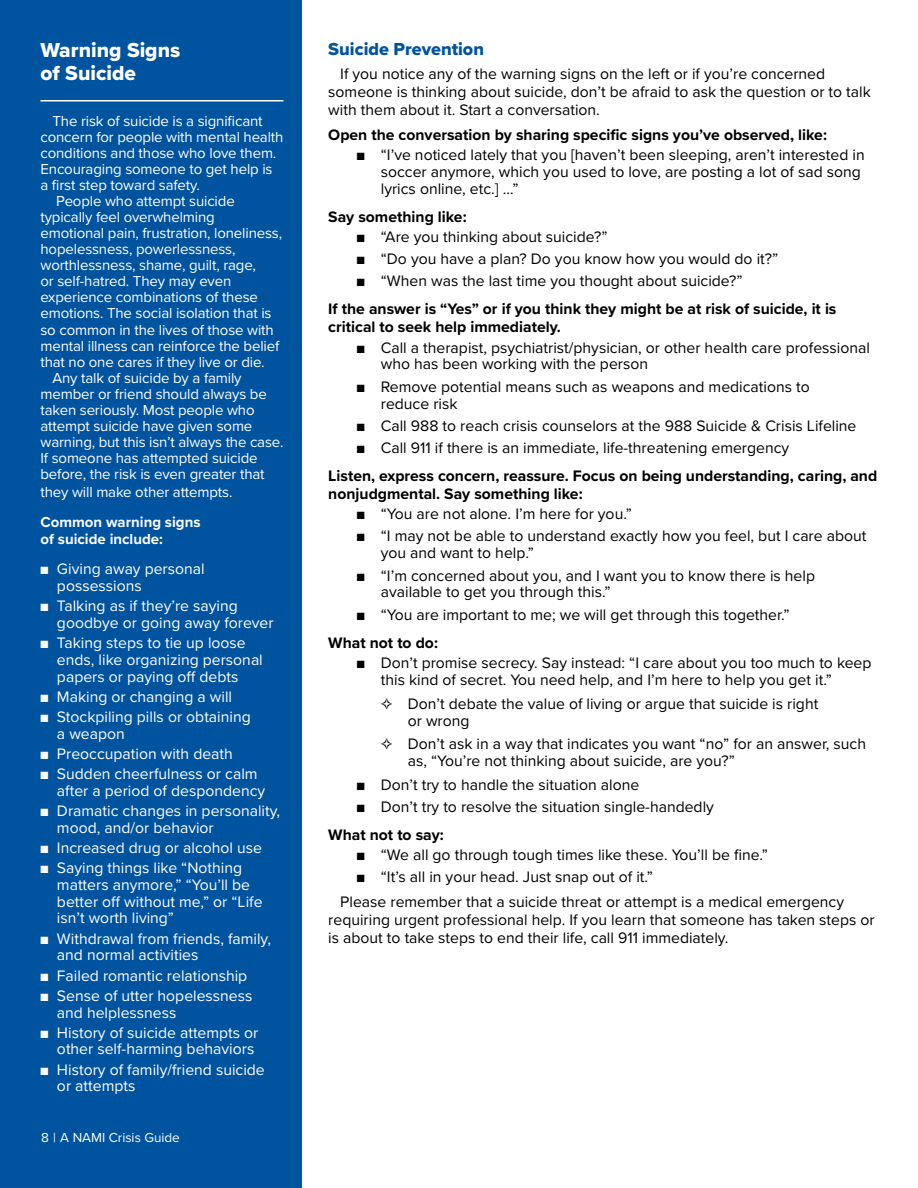
<style>
.page{position:relative;width:918px;height:1188px;background:#fff}
.page>*{position:absolute;margin:0;border:0;box-sizing:border-box;transform-origin:0 0}
.t1{font:21px/22.6px "Proxima Nova Extrabld";color:#fff}
.t2{font:18px "Proxima Nova Extrabld";color:#00539f}
.t3{font:15.75px/16.8px "Proxima Nova";color:#000}
.t4{font:15.75px/16.8px "Proxima Nova";color:#fff}
.t5{font:700 15.75px/28px "Proxima Nova";color:#000}
.t6{font:15px "Proxima Nova";letter-spacing:-.01em;color:#fff}
.t7{font:700 15px/16.8px "Proxima Nova";color:#fff}
.t8{font:13.5px "Proxima Nova";color:#fff}
.s1{font-weight:400}
.s2{font-weight:700}
</style>
<div class="page">
<div style="left:0;top:0;width:302px;height:1188px;background:#00539f"></div>
<hr style="left:40px;top:100px;width:244px;height:2px;background:#fff">
<h1 class="t1" style="left:40px;top:38px;width:141px">Warning Signs of Suicide</h1>
<p class="t6" style="left:52px;top:110px;width:212px">The risk of suicide is a significant</p>
<p class="t6" style="left:41px;top:126px;width:244px">concern for people with mental health</p>
<p class="t6" style="left:41px;top:142px;width:237px">conditions and those who love them.</p>
<p class="t6" style="left:41px;top:158px;width:234px">Encouraging someone to get help is</p>
<p class="t6" style="left:41px;top:174px;width:161px">a first step toward safety.</p>
<p class="t6" style="left:56px;top:190px;width:180px">People who attempt suicide</p>
<p class="t6" style="left:41px;top:206px;width:176px">typically feel overwhelming</p>
<p class="t6" style="left:41px;top:222px;width:243px">emotional pain, frustration, loneliness,</p>
<p class="t6" style="left:41px;top:238px;width:197px">hopelessness, powerlessness,</p>
<p class="t6" style="left:41px;top:254px;width:217px">worthlessness, shame, guilt, rage,</p>
<p class="t6" style="left:41px;top:270px;width:192px">or self-hatred. They may even</p>
<p class="t6" style="left:41px;top:286px;width:219px">experience combinations of these</p>
<p class="t6" style="left:41px;top:302px;width:233px">emotions. The social isolation that is</p>
<p class="t6" style="left:41px;top:318px;width:235px">so common in the lives of those with</p>
<p class="t6" style="left:41px;top:334px;width:240px">mental illness can reinforce the belief</p>
<p class="t6" style="left:41px;top:350px;width:226px">that no one cares if they live or die.</p>
<p class="t6" style="left:52px;top:367px;width:191px">Any talk of suicide by a family</p>
<p class="t6" style="left:41px;top:383px;width:228px">member or friend should always be</p>
<p class="t6" style="left:41px;top:399px;width:216px">taken seriously. Most people who</p>
<p class="t6" style="left:41px;top:415px;width:213px">attempt suicide have given some</p>
<p class="t6" style="left:41px;top:431px;width:245px">warning, but this isn’t always the case.</p>
<p class="t6" style="left:41px;top:447px;width:219px">If someone has attempted suicide</p>
<p class="t6" style="left:41px;top:463px;width:226px">before, the risk is even greater that</p>
<p class="t6" style="left:41px;top:481px;width:193px">they will make other attempts.</p>
<p class="t7" style="left:41px;top:513px;width:162px">Common warning signs of suicide include:</p>
<p class="t4" style="left:57px;top:560px;width:149px;text-indent:-16px">■ Giving away personal possessions</p>
<p class="t4" style="left:57px;top:596px;width:218px;text-indent:-16px">■ Talking as if they’re saying goodbye or going away forever</p>
<p class="t4" style="left:57px;top:633px;width:207px;text-indent:-16px">■ Taking steps to tie up loose ends, like organizing personal papers or paying off debts</p>
<p class="t4" style="left:40px;top:687px;width:193px">■ Making or changing a will</p>
<p class="t4" style="left:57px;top:707px;width:195px;text-indent:-16px">■ Stockpiling pills or obtaining a weapon</p>
<p class="t4" style="left:40px;top:744px;width:194px">■ Preoccupation with death</p>
<p class="t4" style="left:57px;top:764px;width:210px;text-indent:-16px">■ Sudden cheerfulness or calm after a period of despondency</p>
<p class="t4" style="left:57px;top:801px;width:225px;text-indent:-16px">■ Dramatic changes in personality, mood, and/or behavior</p>
<p class="t4" style="left:40px;top:838px;width:223px">■ Increased drug or alcohol use</p>
<p class="t4" style="left:57px;top:859px;width:207px;text-indent:-16px">■ Saying things like “Nothing matters anymore,” “You’ll be better off without me,” or “Life isn’t worth living”</p>
<p class="t4" style="left:57px;top:929px;width:216px;text-indent:-16px">■ Withdrawal from friends, family, and normal activities</p>
<p class="t4" style="left:40px;top:966px;width:208px">■ Failed romantic relationship</p>
<p class="t4" style="left:57px;top:986px;width:197px;text-indent:-16px">■ Sense of utter hopelessness and helplessness</p>
<p class="t4" style="left:40px;top:1023px;width:220px;text-align:right">■ History of suicide attempts or other self-harming behaviors</p>
<p class="t4" style="left:57px;top:1060px;width:209px;text-indent:-16px">■ History of family/friend suicide or attempts</p>
<p class="t8" style="left:41px;top:1128px;width:140px">8 | A NAMI Crisis Guide</p>
<p class="t2" style="left:328px;top:35px;width:157px">Suicide Prevention</p>
<p class="t3" style="left:328px;top:64px;width:544px;line-height:18px;text-indent:12px">If you notice any of the warning signs on the left or if you’re concerned someone is thinking about suicide, don’t be afraid to ask the question or to talk with them about it. Start a conversation.</p>
<p class="t5" style="left:328px;top:120px;width:500px">Open the conversation by sharing specific signs you’ve observed, like:</p>
<p class="t3" style="left:381px;top:146px;width:485px;text-indent:-24px">■ “I’ve noticed lately that you [haven’t been sleeping, aren’t interested in soccer anymore, which you used to love, are posting a lot of sad song lyrics online, etc.] …”</p>
<p class="t5" style="left:328px;top:202px;width:140px">Say something like:</p>
<p class="t3" style="left:357px;top:228px;width:252px">■ “Are you thinking about suicide?”</p>
<p class="t3" style="left:357px;top:250px;width:423px">■ “Do you have a plan? Do you know how you would do it?”</p>
<p class="t5" style="left:328px;top:267px;width:510px;text-indent:28px">■ <span class="s1">“When was the last time you thought about suicide?”<br></span>If the answer is “Yes” or if you think they might be at risk of suicide, it is</p>
<p class="t5" style="left:328px;top:313px;width:234px">critical to seek help immediately.</p>
<p class="t3" style="left:381px;top:338px;width:491px;text-indent:-24px">■ Call a therapist, psychiatrist/physician, or other health care professional who has been working with the person</p>
<p class="t3" style="left:381px;top:377px;width:430px;text-indent:-24px">■ Remove potential means such as weapons and medications to reduce risk</p>
<p class="t3" style="left:357px;top:416px;width:501px">■ Call 988 to reach crisis counselors at the 988 Suicide &amp; Crisis Lifeline</p>
<p class="t5" style="left:328px;top:433px;width:550px;text-indent:28px">■ <span class="s1">Call 911 if there is an immediate, life-threatening emergency<br></span>Listen, express concern, reassure. Focus on being understanding, caring, and</p>
<p class="t5" style="left:328px;top:479px;width:256px">nonjudgmental. Say something like:</p>
<p class="t3" style="left:357px;top:505px;width:277px">■ “You are not alone. I’m here for you.”</p>
<p class="t3" style="left:381px;top:527px;width:487px;text-indent:-24px">■ “I may not be able to understand exactly how you feel, but I care about you and want to help.”</p>
<p class="t3" style="left:381px;top:566px;width:436px;text-indent:-24px">■ “I’m concerned about you, and I want you to know there is help available to get you through this.”</p>
<p class="t3" style="left:328px;top:600px;width:463px;line-height:28px;text-indent:28px">■ “You are important to me; we will get through this together.”<br><span class="s2">What not to do:</span></p>
<p class="t3" style="left:381px;top:653px;width:492px;text-indent:-24px">■ Don’t promise secrecy. Say instead: “I care about you too much to keep this kind of secret. You need help, and I’m here to help you get it.”</p>
<p class="t3" style="left:408px;top:695px;width:412px">Don’t debate the value of living or argue that suicide is right or wrong</p>
<p class="t3" style="left:408px;top:735px;width:460px">Don’t ask in a way that indicates you want “no” for an answer, such as, “You’re not thinking about suicide, are you?”</p>
<p class="t3" style="left:357px;top:775px;width:284px">■ Don’t try to handle the situation alone</p>
<p class="t3" style="left:328px;top:792px;width:387px;line-height:28px;text-indent:28px">■ Don’t try to resolve the situation single-handedly<br><span class="s2">What not to say:</span></p>
<p class="t3" style="left:357px;top:846px;width:413px">■ “We all go through tough times like these. You’ll be fine.”</p>
<p class="t3" style="left:340px;top:864px;width:505px;line-height:24.5px;text-indent:17px">■ “It’s all in your head. Just snap out of it.”<br>Please remember that a suicide threat or attempt is a medical emergency</p>
<p class="t3" style="left:328px;top:910px;width:548px;line-height:18px">requiring urgent professional help. If you learn that someone has taken steps or is about to take steps to end their life, call 911 immediately.</p>
</div>
